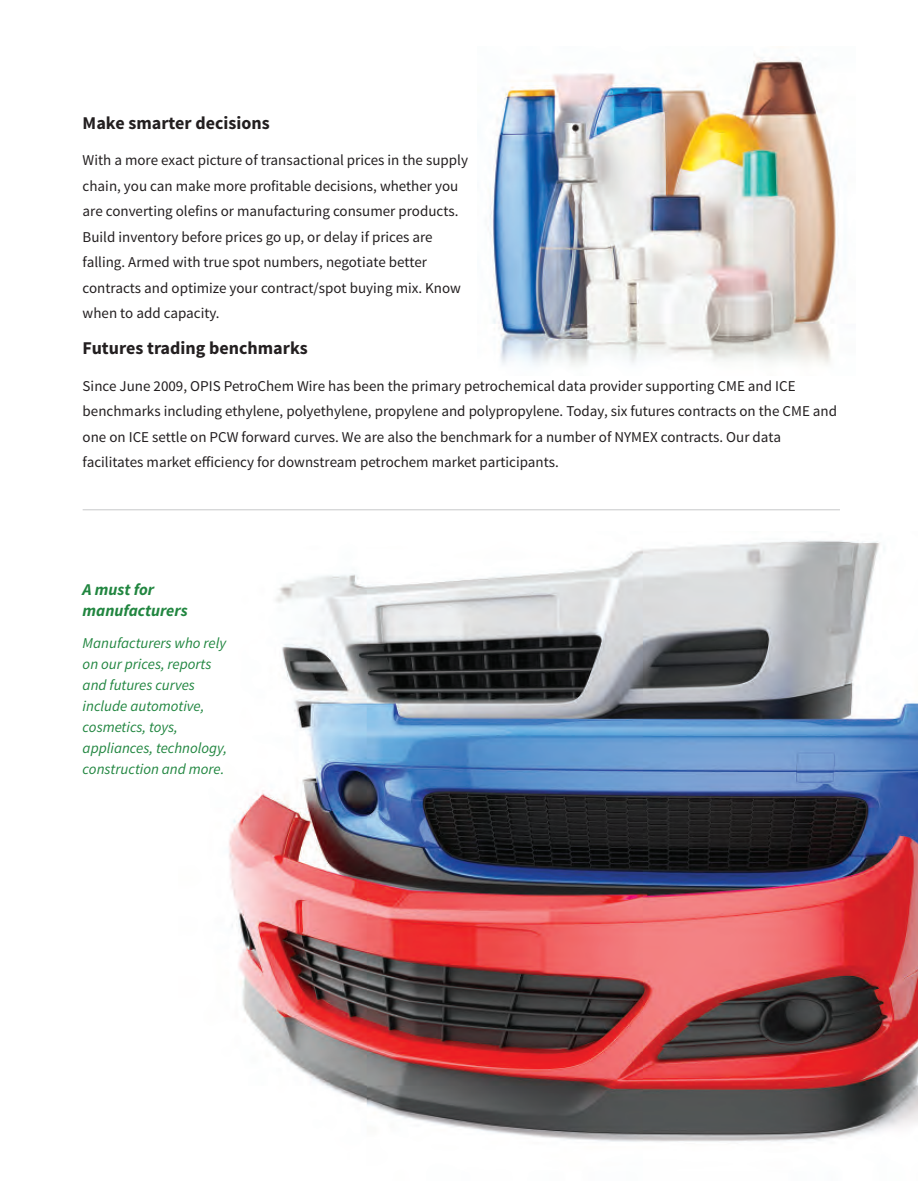
<style>
.page{position:relative;width:918px;height:1188px;background:#fff}
.page>*{position:absolute;margin:0;border:0;box-sizing:border-box;transform-origin:0 0}
.t1{font:700 18px "Source Sans Pro";color:#231f20}
.t2{font:italic 700 16.5px/21px "Source Sans Pro";color:#218640}
.t3{font:15px/25.5px "Source Sans Pro";color:#231f20}
.t4{font:italic 15px/21px "Source Sans Pro";color:#218640}
</style>
<div class="page">
<img style="left:229px;top:540px;width:689px;height:602px">
<hr style="left:83px;top:509px;width:757px;height:1px;background:#c7c8ca">
<img style="left:490px;top:57px;width:348px;height:309px">
<p class="t1" style="left:83px;top:111px;width:189px">Make smarter decisions</p>
<p class="t3" style="left:83px;top:148px;width:387px">With a more exact picture of transactional prices in the supply chain, you can make more profitable decisions, whether you are converting olefins or manufacturing consumer products.<br>Build inventory before prices go up, or delay if prices are falling. Armed with true spot numbers, negotiate better contracts and optimize your contract/spot buying mix. Know when to add capacity.</p>
<p class="t1" style="left:83px;top:337px;width:227px">Futures trading benchmarks</p>
<p class="t3" style="left:83px;top:373px;width:756px">Since June 2009, OPIS PetroChem Wire has been the primary petrochemical data provider supporting CME and ICE benchmarks including ethylene, polyethylene, propylene and polypropylene. Today, six futures contracts on the CME and one on ICE settle on PCW forward curves. We are also the benchmark for a number of NYMEX contracts. Our data facilitates market efficiency for downstream petrochem market participants.</p>
<p class="t2" style="left:83px;top:579px;width:107px">A must for manufacturers</p>
<p class="t4" style="left:83px;top:633px;width:146px">Manufacturers who rely on our prices, reports and futures curves include automotive, cosmetics, toys, appliances, technology, construction and more.</p>
</div>
